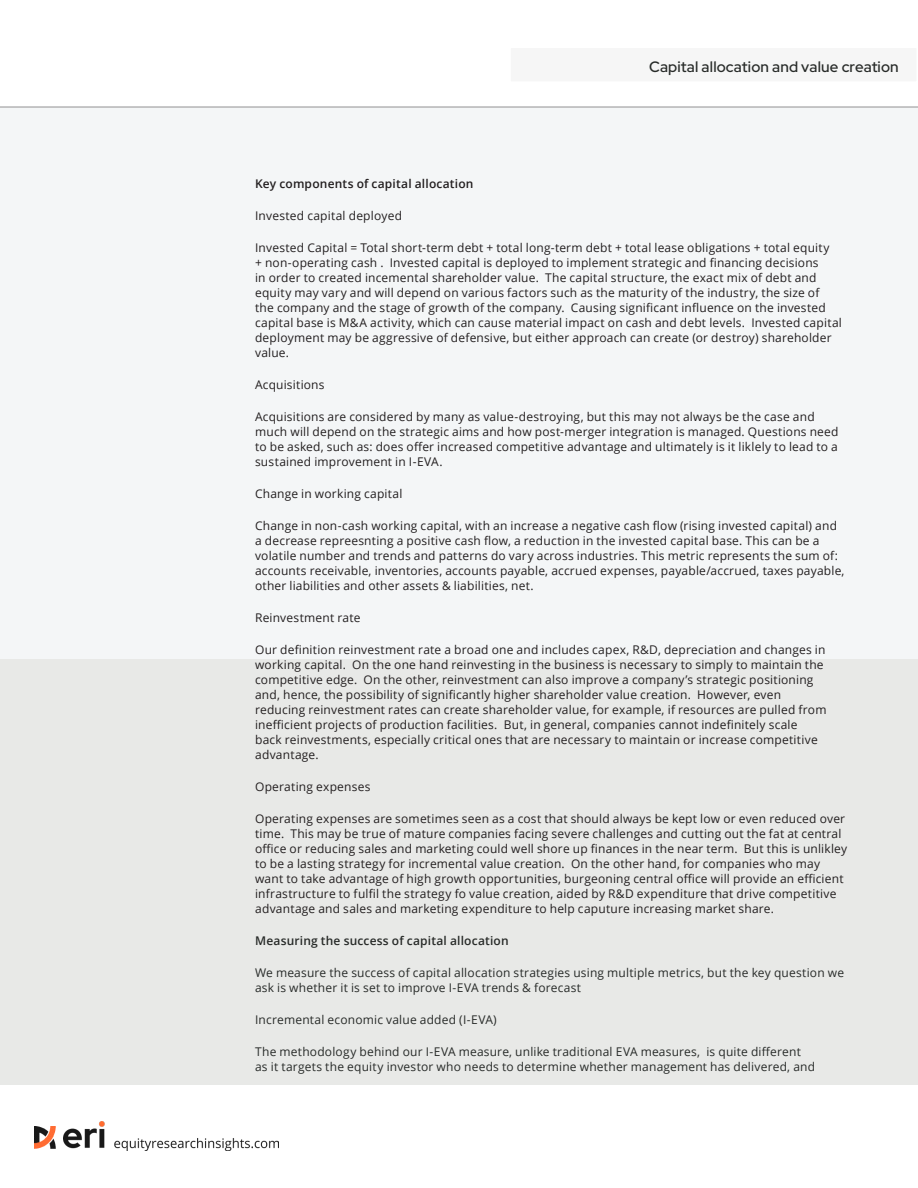
<style>
.page{position:relative;width:918px;height:1188px;background:#fff}
.page>*{position:absolute;margin:0;border:0;box-sizing:border-box;transform-origin:0 0}
.Cover_Headline{font:500 15px "Red Hat Display";letter-spacing:.01em;color:#282b29}
.Cover_Headline-2{font:12px/15px "Open Sans";letter-spacing:.015em;color:#231f20}
.Cover_Headline-3{font:12px/15px "Open Sans";letter-spacing:.015em;color:#282b29}
.Cover_Headline-4{font:600 12px "Open Sans";letter-spacing:.015em;color:#282b29}
.Cover_Headline-5{font:600 12px "Open Sans";letter-spacing:.015em;color:#231f20}
.s1{color:#f6f6f6}
</style>
<div class="page">
<img style="left:34px;top:1127px;width:21px;height:21px">
<img style="left:64px;top:1121px;width:215px;height:30px">
<div style="left:0;top:106px;width:918px;height:553px;background:#f4f6f7"></div>
<div style="left:0;top:659px;width:918px;height:425px;background:#e8e9e7"></div>
<div style="left:510px;top:47px;width:407px;height:35px;background:#f6f6f6"></div>
<hr style="left:0;top:106px;width:918px;height:2px;background:#b6b6b6">
<p class="Cover_Headline" style="left:649px;top:57px;width:269px">Capital allocation and value creation <span class="s1">....</span></p>
<p class="Cover_Headline-5" style="left:255px;top:175px;width:220px">Key components of capital allocation</p>
<p class="Cover_Headline-2" style="left:255px;top:208px;width:148px">Invested capital deployed</p>
<p class="Cover_Headline-2" style="left:255px;top:240px;width:588px">Invested Capital = Total short-term debt + total long-term debt + total lease obligations + total equity<br>+ non-operating cash . Invested capital is deployed to implement strategic and financing decisions<br>in order to created incemental shareholder value. The capital structure, the exact mix of debt and equity may vary and will depend on various factors such as the maturity of the industry, the size of<br>the company and the stage of growth of the company. Causing significant influence on the invested capital base is M&amp;A activity, which can cause material impact on cash and debt levels. Invested capital deployment may be aggressive of defensive, but either approach can create (or destroy) shareholder value.</p>
<p class="Cover_Headline-2" style="left:255px;top:377px;width:71px">Acquisitions</p>
<p class="Cover_Headline-2" style="left:255px;top:409px;width:585px">Acquisitions are considered by many as value-destroying, but this may not always be the case and much will depend on the strategic aims and how post-merger integration is managed. Questions need to be asked, such as: does offer increased competitive advantage and ultimately is it liklely to lead to a sustained improvement in I-EVA.</p>
<p class="Cover_Headline-2" style="left:255px;top:486px;width:149px">Change in working capital</p>
<p class="Cover_Headline-2" style="left:255px;top:518px;width:591px">Change in non-cash working capital, with an increase a negative cash flow (rising invested capital) and a decrease repreesnting a positive cash flow, a reduction in the invested capital base. This can be a volatile number and trends and patterns do vary across industries. This metric represents the sum of: accounts receivable, inventories, accounts payable, accrued expenses, payable/accrued, taxes payable, other liabilities and other assets &amp; liabilities, net.</p>
<p class="Cover_Headline-2" style="left:255px;top:610px;width:107px">Reinvestment rate</p>
<p class="Cover_Headline-2" style="left:255px;top:642px;width:573px">Our definition reinvestment rate a broad one and includes capex, R&amp;D, depreciation and changes in working capital. On the one hand reinvesting in the business is necessary to simply to maintain the competitive edge. On the other, reinvestment can also improve a company’s strategic positioning and, hence, the possibility of significantly higher shareholder value creation. However, even reducing reinvestment rates can create shareholder value, for example, if resources are pulled from inefficient projects of production facilities. But, in general, companies cannot indefinitely scale back reinvestments, especially critical ones that are necessary to maintain or increase competitive advantage.</p>
<p class="Cover_Headline-2" style="left:255px;top:779px;width:117px">Operating expenses</p>
<p class="Cover_Headline-2" style="left:255px;top:811px;width:594px">Operating expenses are sometimes seen as a cost that should always be kept low or even reduced over time. This may be true of mature companies facing severe challenges and cutting out the fat at central office or reducing sales and marketing could well shore up finances in the near term. But this is unlikley to be a lasting strategy for incremental value creation. On the other hand, for companies who may want to take advantage of high growth opportunities, burgeoning central office will provide an efficient infrastructure to fulfil the strategy fo value creation, aided by R&amp;D expenditure that drive competitive advantage and sales and marketing expenditure to help caputure increasing market share.</p>
<p class="Cover_Headline-4" style="left:255px;top:932px;width:255px">Measuring the success of capital allocation</p>
<p class="Cover_Headline-3" style="left:255px;top:965px;width:591px">We measure the success of capital allocation strategies using multiple metrics, but the key question we ask is whether it is set to improve I-EVA trends &amp; forecast</p>
<p class="Cover_Headline-3" style="left:255px;top:1012px;width:243px">Incremental economic value added (I-EVA)</p>
<p class="Cover_Headline-3" style="left:255px;top:1044px;width:562px">The methodology behind our I-EVA measure, unlike traditional EVA measures, is quite different as it targets the equity investor who needs to determine whether management has delivered, and</p>
</div>
